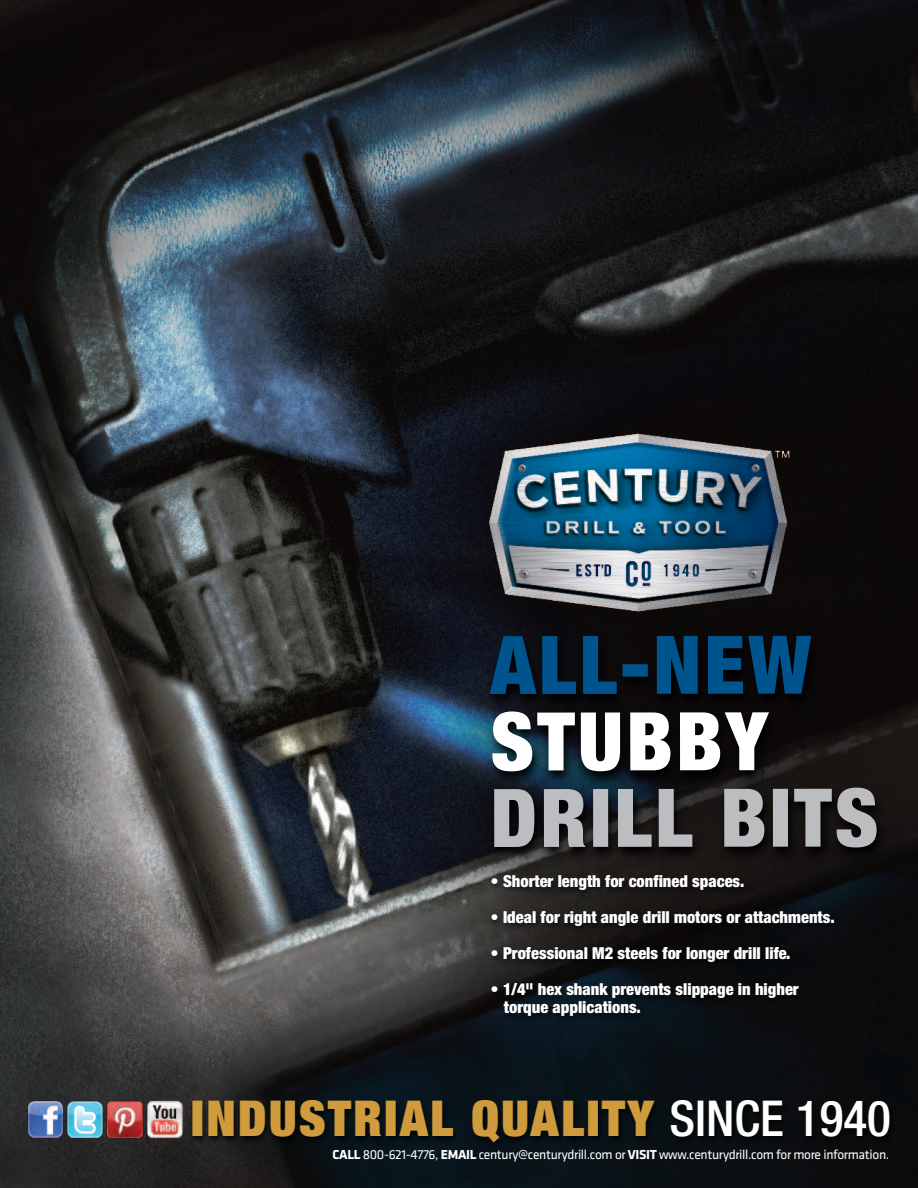
<style>
.page{position:relative;width:918px;height:1188px;background:#fff}
.page>*{position:absolute;margin:0;border:0;box-sizing:border-box;transform-origin:0 0}
.t1{font:900 condensed 81px "Helvetica Neue";letter-spacing:.04em;color:#bcbdc0}
.t2{font:900 condensed 81px "Helvetica Neue";letter-spacing:.04em;color:#00548e}
.t3{font:900 condensed 81px "Helvetica Neue";letter-spacing:.04em;color:#fff}
.t4{font:900 expanded 49.5px "Helvetica Neue";letter-spacing:.05em;color:#cf9b3d}
.t5{font:900 condensed 16.5px/18px "Helvetica Neue";color:#fff}
.t6{font:13.5px "Klavika";letter-spacing:-.025em;color:#fff}
.s1{font-weight:500;font-stretch:condensed;color:#fff}
.s2{font-weight:700}
</style>
<div class="page">
<img style="left:0;top:0;width:918px;height:1188px">
<img style="left:487px;top:431px;width:309px;height:167px">
<img style="left:481px;top:901px;width:398px;height:146px">
<img style="left:24px;top:1100px;width:92px;height:40px">
<img style="left:116px;top:1087px;width:801px;height:92px">
<img style="left:445px;top:598px;width:473px;height:303px">
<h1 class="t2" style="left:491px;top:598px;width:322px">all-new</h1>
<h1 class="t3" style="left:491px;top:675px;width:279px">stubby</h1>
<h1 class="t1" style="left:491px;top:751px;width:389px">drill bits</h1>
<p class="t5" style="left:490px;top:871px;width:256px">• shorter length for confined spaces.</p>
<p class="t5" style="left:490px;top:907px;width:346px">• ideal for right angle drill motors or attachments.</p>
<p class="t5" style="left:490px;top:943px;width:302px">• Professional M2 steels for longer drill life.</p>
<p class="t5" style="left:504px;top:979px;width:296px;text-indent:-14px">• 1/4" hex shank prevents slippage in higher torque applications.</p>
<h2 class="t4" style="left:191px;top:1101px;width:701px">INDUSTRIAL QUALITY <span class="s1">SINCE 1940</span></h2>
<p class="t6" style="left:332px;top:1150px;width:558px"><span class="s2">CALL</span> 800-621-4776, <span class="s2">EMAIL</span> century@centurydrill.com or <span class="s2">VISIT</span> www.centurydrill.com for more information.</p>
</div>
